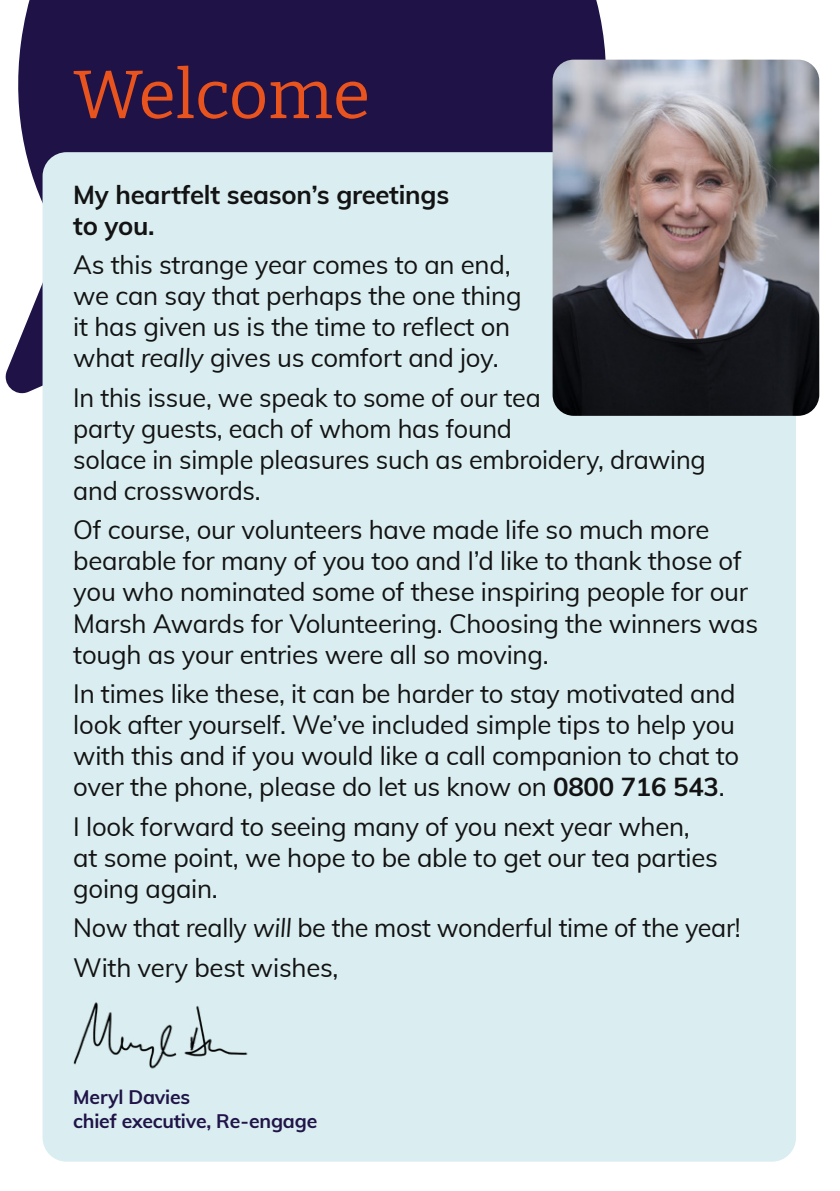
<style>
.page{position:relative;width:840px;height:1191px;background:#fff}
.page>*{position:absolute;margin:0;border:0;box-sizing:border-box;transform-origin:0 0}
.Welcome{font:68px "Bitter";color:#e8531e}
.Body{font:26px/31px "Muli";letter-spacing:-.01em;color:#131313}
.Body-2{font:700 26px/31px "Muli";letter-spacing:-.01em;color:#131313}
.Body-3{font:700 19.6px/23.8px "Muli";letter-spacing:-.01em;color:#201448}
.s1{font-style:italic}
.s2{font-weight:700}
</style>
<div class="page">
<svg style="left:5px;top:0;width:619px;height:398px;fill:#1e1246"></svg>
<div style="left:43px;top:152px;width:752px;height:1009px;background:#daeef1;border-radius:24px"></div>
<img style="left:552px;top:60px;width:266px;height:356px">
<img style="left:73px;top:1002px;width:175px;height:67px">
<h2 class="Welcome" style="left:73px;top:51px;width:298px">Welcome</h2>
<p class="Body-2" style="left:73px;top:178px;width:377px">My heartfelt season’s greetings to you.</p>
<p class="Body" style="left:73px;top:248px;width:449px">As this strange year comes to an end, we can say that perhaps the one thing it has given us is the time to reflect on what <span class="s1">really</span> gives us comfort and joy.</p>
<p class="Body" style="left:73px;top:381px;width:633px">In this issue, we speak to some of our tea<br>party guests, each of whom has found<br>solace in simple pleasures such as embroidery, drawing and crosswords.</p>
<p class="Body" style="left:73px;top:513px;width:686px">Of course, our volunteers have made life so much more bearable for many of you too and I’d like to thank those of you who nominated some of these inspiring people for our Marsh Awards for Volunteering. Choosing the winners was tough as your entries were all so moving.</p>
<p class="Body" style="left:73px;top:677px;width:667px">In times like these, it can be harder to stay motivated and look after yourself. We’ve included simple tips to help you with this and if you would like a call companion to chat to over the phone, please do let us know on <span class="s2">0800 716 543</span>.</p>
<p class="Body" style="left:73px;top:809px;width:646px">I look forward to seeing many of you next year when, at some point, we hope to be able to get our tea parties going again.</p>
<p class="Body" style="left:73px;top:911px;width:668px">Now that really <span class="s1">will</span> be the most wonderful time of the year!</p>
<p class="Body" style="left:73px;top:950px;width:266px">With very best wishes,</p>
<p class="Body-3" style="left:73px;top:1084px;width:245px">Meryl Davies<br>chief executive, Re-engage</p>
</div>
